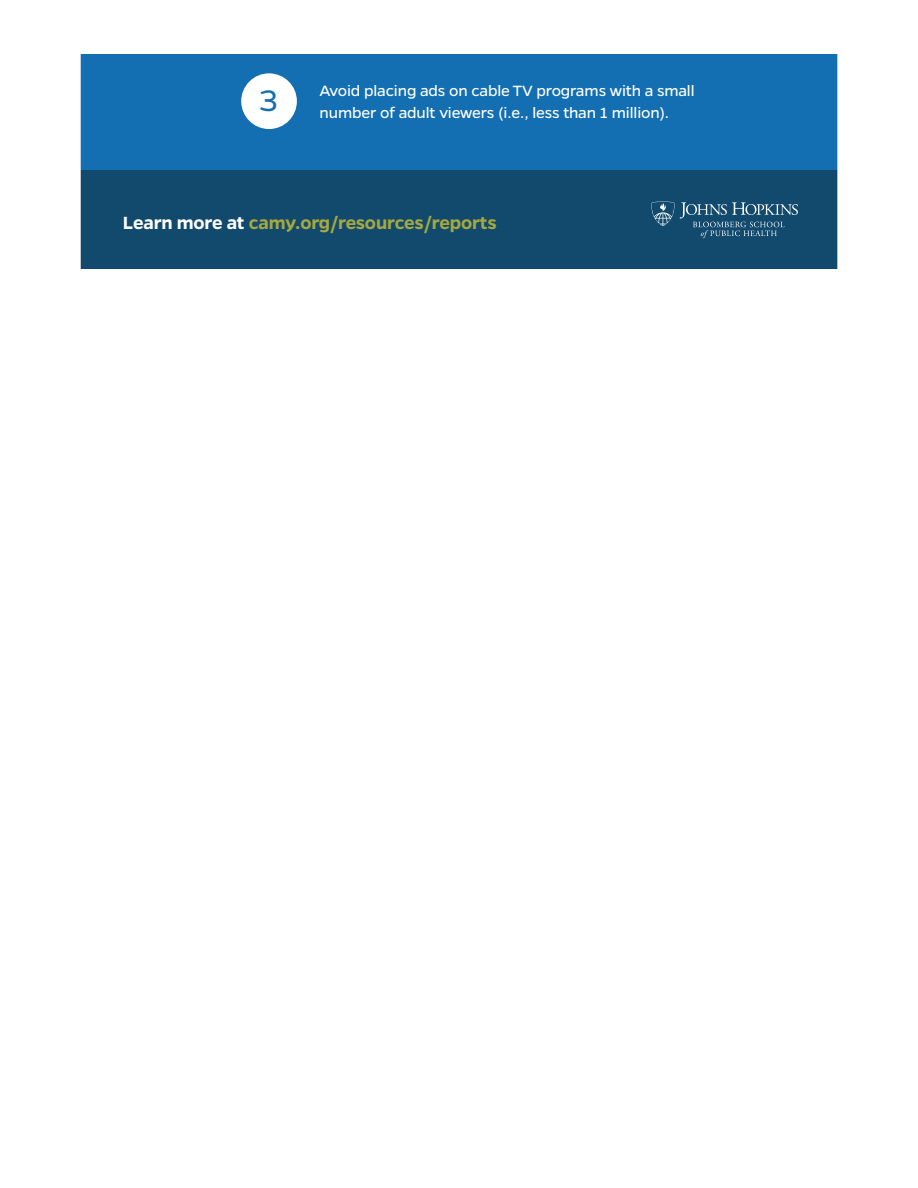
<style>
.page{position:relative;width:918px;height:1188px;background:#fff}
.page>*{position:absolute;margin:0;border:0;box-sizing:border-box;transform-origin:0 0}
.t1{font:33.6px "Gentona";color:#136fb2}
.t2{font:600 19.95px "Gentona";letter-spacing:-.01em;color:#a5a841}
.t3{font:16.8px/22px "Gentona";letter-spacing:-.01em;color:#fff}
.s1{color:#fff}
</style>
<div class="page">
<svg style="left:80px;top:54px;width:758px;height:215px;background:#176194"></svg>
<p class="t1" style="left:260px;top:82px;width:19px">3</p>
<p class="t3" style="left:320px;top:80px;width:377px">Avoid placing ads on cable TV programs with a small number of adult viewers (i.e., less than 1 million).</p>
<p class="t2" style="left:123px;top:211px;width:375px"><span class="s1">Learn more at</span> camy.org/resources/reports</p>
</div>
